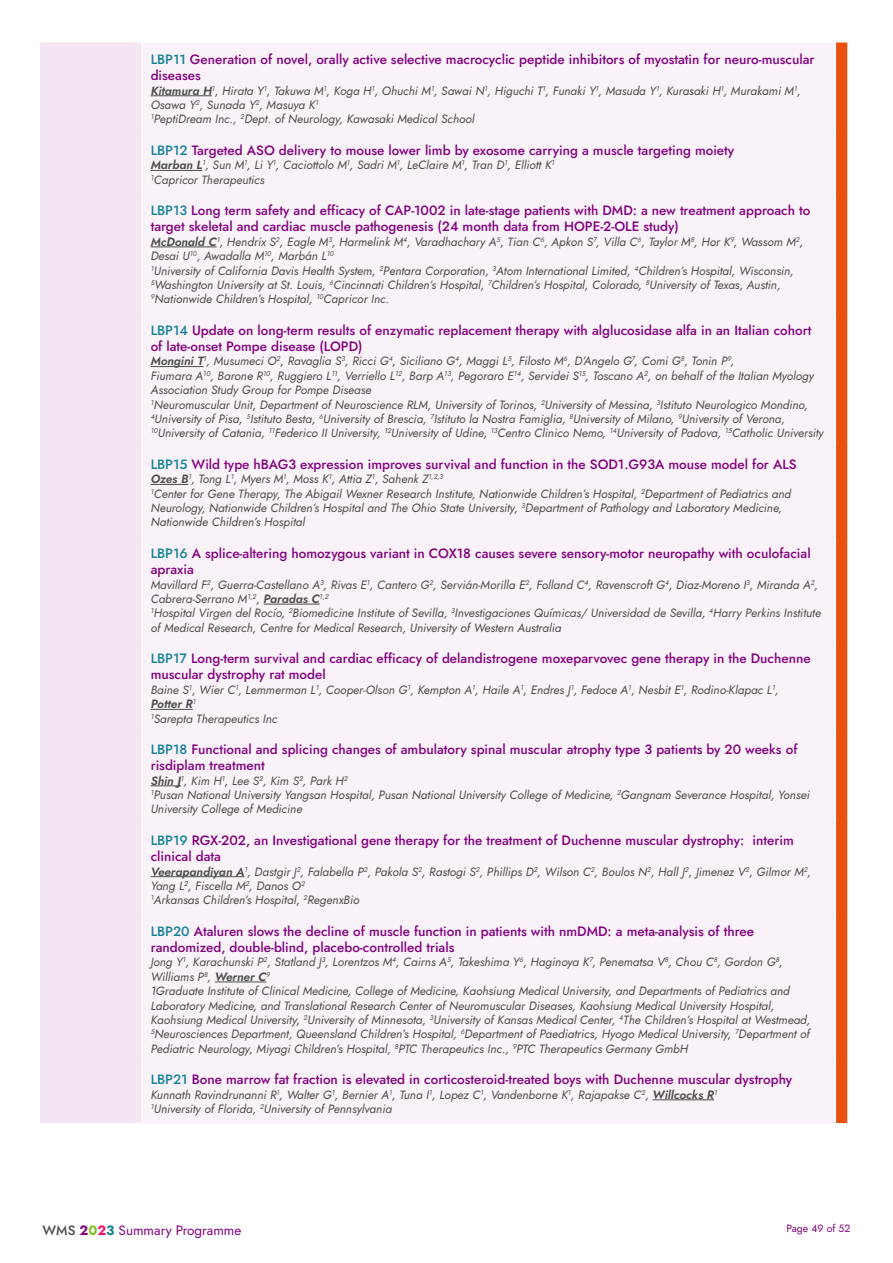
<style>
.page{position:relative;width:893px;height:1263px;background:#fff}
.page>*{position:absolute;margin:0;border:0;box-sizing:border-box;transform-origin:0 0}
.t1{font:500 13.5px/16.2px "Jost";color:#82027e}
.t2{font:13.5px "Jost";color:#82027e}
.t3{font:italic 12px/14.4px "Jost";color:#4d4d4d}
.t4{font:italic 600 12px "Jost";color:#4d4d4d}
.t5{font:10.5px "Jost";color:#82027e}
.s1{color:#16829a}
.s2{font-weight:600}
.s3{font-weight:500;color:#4d4d4d}
.s4{font-weight:700}
.s5{font-weight:700;color:#80c41c}
.s6{font-weight:700;color:#f41168}
.s7{font-weight:700;color:#16829a}
</style>
<div class="page">
<div style="left:40px;top:43px;width:101px;height:1080px;background:#f3e6f2"></div>
<div style="left:143px;top:43px;width:691px;height:1080px;background:#f9f2f9"></div>
<svg style="left:836px;top:43px;width:11px;height:1080px"></svg>
<hr style="left:151px;top:95px;width:61px;height:1px;background:#4d4d4d">
<hr style="left:151px;top:170px;width:51px;height:1px;background:#4d4d4d">
<hr style="left:151px;top:247px;width:66px;height:1px;background:#4d4d4d">
<hr style="left:151px;top:366px;width:53px;height:1px;background:#4d4d4d">
<hr style="left:151px;top:484px;width:37px;height:1px;background:#4d4d4d">
<hr style="left:264px;top:604px;width:56px;height:1px;background:#4d4d4d">
<hr style="left:151px;top:709px;width:42px;height:1px;background:#4d4d4d">
<hr style="left:151px;top:785px;width:30px;height:1px;background:#4d4d4d">
<hr style="left:151px;top:876px;width:93px;height:1px;background:#4d4d4d">
<hr style="left:215px;top:982px;width:51px;height:1px;background:#4d4d4d">
<hr style="left:653px;top:1099px;width:61px;height:1px;background:#4d4d4d">
<p class="t1" style="left:151px;top:51px;width:665px"><span class="s1">LBP11</span> Generation of novel, orally active selective macrocyclic peptide inhibitors of myostatin for neuro-muscular diseases</p>
<p class="t3" style="left:151px;top:83px;width:651px"><span class="s2">Kitamura H</span><sup>1</sup>, Hirata Y<sup>1</sup>, Takuwa M<sup>1</sup>, Koga H<sup>1</sup>, Ohuchi M<sup>1</sup>, Sawai N<sup>1</sup>, Higuchi T<sup>1</sup>, Funaki Y<sup>1</sup>, Masuda Y<sup>1</sup>, Kurasaki H<sup>1</sup>, Murakami M<sup>1</sup>,<br>Osawa Y<sup>2</sup>, Sunada Y<sup>2</sup>, Masuya K<sup>1</sup></p>
<p class="t3" style="left:151px;top:112px;width:325px"><sup>1</sup>PeptiDream Inc., <sup>2</sup>Dept. of Neurology, Kawasaki Medical School</p>
<p class="t1" style="left:151px;top:142px;width:585px"><span class="s1">LBP12</span> Targeted ASO delivery to mouse lower limb by exosome carrying a muscle targeting moiety</p>
<p class="t3" style="left:151px;top:158px;width:405px"><span class="s2">Marban L</span><sup>1</sup>, Sun M<sup>1</sup>, Li Y<sup>1</sup>, Caciottolo M<sup>1</sup>, Sadri M<sup>1</sup>, LeClaire M<sup>1</sup>, Tran D<sup>1</sup>, Elliott K<sup>1</sup></p>
<p class="t3" style="left:151px;top:172px;width:115px"><sup>1</sup>Capricor Therapeutics</p>
<p class="t1" style="left:151px;top:202px;width:661px"><span class="s1">LBP13</span> Long term safety and efficacy of CAP-1002 in late-stage patients with DMD: a new treatment approach to target skeletal and cardiac muscle pathogenesis (24 month data from HOPE-2-OLE study)</p>
<p class="t3" style="left:151px;top:234px;width:654px"><span class="s2">McDonald C</span><sup>1</sup>, Hendrix S<sup>2</sup>, Eagle M<sup>3</sup>, Harmelink M<sup>4</sup>, Varadhachary A<sup>5</sup>, Tian C<sup>6</sup>, Apkon S<sup>7</sup>, Villa C<sup>6</sup>, Taylor M<sup>8</sup>, Hor K<sup>9</sup>, Wassom M<sup>2</sup>,<br>Desai U<sup>10</sup>, Awadalla M<sup>10</sup>, Marbán L<sup>10</sup></p>
<p class="t3" style="left:151px;top:263px;width:645px"><sup>1</sup>University of California Davis Health System, <sup>2</sup>Pentara Corporation, <sup>3</sup>Atom International Limited, <sup>4</sup>Children’s Hospital, Wisconsin,<br><sup>5</sup>Washington University at St. Louis, <sup>6</sup>Cincinnati Children’s Hospital, <sup>7</sup>Children’s Hospital, Colorado, <sup>8</sup>University of Texas, Austin,<br><sup>9</sup>Nationwide Children’s Hospital, <sup>10</sup>Capricor Inc.</p>
<p class="t1" style="left:151px;top:322px;width:662px"><span class="s1">LBP14</span> Update on long-term results of enzymatic replacement therapy with alglucosidase alfa in an Italian cohort of late-onset Pompe disease (LOPD)</p>
<p class="t3" style="left:151px;top:354px;width:585px"><span class="s2">Mongini T</span><sup>1</sup>, Musumeci O<sup>2</sup>, Ravaglia S<sup>3</sup>, Ricci G<sup>4</sup>, Siciliano G<sup>4</sup>, Maggi L<sup>5</sup>, Filosto M<sup>6</sup>, D’Angelo G<sup>7</sup>, Comi G<sup>8</sup>, Tonin P<sup>9</sup>,</p>
<p class="t3" style="left:151px;top:368px;width:665px">Fiumara A<sup>10</sup>, Barone R<sup>10</sup>, Ruggiero L<sup>11</sup>, Verriello L<sup>12</sup>, Barp A<sup>13</sup>, Pegoraro E<sup>14</sup>, Servidei S<sup>15</sup>, Toscano A<sup>2</sup>, on behalf of the Italian Myology<br>Association Study Group for Pompe Disease</p>
<p class="t3" style="left:151px;top:397px;width:675px"><sup>1</sup>Neuromuscular Unit, Department of Neuroscience RLM, University of Torinos, <sup>2</sup>University of Messina, <sup>3</sup>Istituto Neurologico Mondino,<br><sup>4</sup>University of Pisa, <sup>5</sup>Istituto Besta, <sup>6</sup>University of Brescia, <sup>7</sup>Istituto la Nostra Famiglia, <sup>8</sup>University of Milano, <sup>9</sup>University of Verona,<br><sup>10</sup>University of Catania, <sup>11</sup>Federico II University, <sup>12</sup>University of Udine, <sup>13</sup>Centro Clinico Nemo, <sup>14</sup>University of Padova, <sup>15</sup>Catholic University</p>
<p class="t1" style="left:151px;top:456px;width:647px"><span class="s1">LBP15</span> Wild type hBAG3 expression improves survival and function in the SOD1.G93A mouse model for ALS</p>
<p class="t3" style="left:151px;top:472px;width:294px"><span class="s2">Ozes B</span><sup>1</sup>, Tong L<sup>1</sup>, Myers M<sup>1</sup>, Moss K<sup>1</sup>, Attia Z<sup>1</sup>, Sahenk Z<sup>1,2,3</sup></p>
<p class="t3" style="left:151px;top:486px;width:642px"><sup>1</sup>Center for Gene Therapy, The Abigail Wexner Research Institute, Nationwide Children’s Hospital, <sup>2</sup>Department of Pediatrics and<br>Neurology, Nationwide Children’s Hospital and The Ohio State University, <sup>3</sup>Department of Pathology and Laboratory Medicine,<br>Nationwide Children’s Hospital</p>
<p class="t1" style="left:151px;top:545px;width:661px"><span class="s1">LBP16</span> A splice-altering homozygous variant in COX18 causes severe sensory-motor neuropathy with oculofacial apraxia</p>
<p class="t3" style="left:151px;top:577px;width:669px">Mavillard F<sup>2</sup>, Guerra-Castellano A<sup>3</sup>, Rivas E<sup>1</sup>, Cantero G<sup>2</sup>, Servián-Morilla E<sup>2</sup>, Folland C<sup>4</sup>, Ravenscroft G<sup>4</sup>, Diaz-Moreno I<sup>3</sup>, Miranda A<sup>2</sup>,<br>Cabrera-Serrano M<sup>1,2</sup>, <span class="s2">Paradas C</span><sup>1,2</sup></p>
<p class="t3" style="left:151px;top:606px;width:672px"><sup>1</sup>Hospital Virgen del Rocío, <sup>2</sup>Biomedicine Institute of Sevilla, <sup>3</sup>Investigaciones Químicas/ Universidad de Sevilla, <sup>4</sup>Harry Perkins Institute of Medical Research, Centre for Medical Research, University of Western Australia</p>
<p class="t1" style="left:151px;top:650px;width:662px"><span class="s1">LBP17</span> Long-term survival and cardiac efficacy of delandistrogene moxeparvovec gene therapy in the Duchenne muscular dystrophy rat model</p>
<p class="t3" style="left:151px;top:682px;width:629px">Baine S<sup>1</sup>, Wier C<sup>1</sup>, Lemmerman L<sup>1</sup>, Cooper-Olson G<sup>1</sup>, Kempton A<sup>1</sup>, Haile A<sup>1</sup>, Endres J<sup>1</sup>, Fedoce A<sup>1</sup>, Nesbit E<sup>1</sup>, Rodino-Klapac L<sup>1</sup>,</p>
<p class="t4" style="left:151px;top:696px;width:47px">Potter R<sup>1</sup></p>
<p class="t3" style="left:151px;top:711px;width:128px"><sup>1</sup>Sarepta Therapeutics Inc</p>
<p class="t1" style="left:151px;top:741px;width:648px"><span class="s1">LBP18</span> Functional and splicing changes of ambulatory spinal muscular atrophy type 3 patients by 20 weeks of risdiplam treatment</p>
<p class="t3" style="left:151px;top:773px;width:199px"><span class="s2">Shin J</span><sup>1</sup>, Kim H<sup>1</sup>, Lee S<sup>2</sup>, Kim S<sup>2</sup>, Park H<sup>2</sup></p>
<p class="t3" style="left:151px;top:788px;width:661px"><sup>1</sup>Pusan National University Yangsan Hospital, Pusan National University College of Medicine, <sup>2</sup>Gangnam Severance Hospital, Yonsei<br>University College of Medicine</p>
<p class="t1" style="left:151px;top:832px;width:644px"><span class="s1">LBP19</span> RGX-202, an Investigational gene therapy for the treatment of Duchenne muscular dystrophy: interim clinical data</p>
<p class="t3" style="left:151px;top:864px;width:662px"><span class="s2">Veerapandiyan A</span><sup>1</sup>, Dastgir J<sup>2</sup>, Falabella P<sup>2</sup>, Pakola S<sup>2</sup>, Rastogi S<sup>2</sup>, Phillips D<sup>2</sup>, Wilson C<sup>2</sup>, Boulos N<sup>2</sup>, Hall J<sup>2</sup>, Jimenez V<sup>2</sup>, Gilmor M<sup>2</sup>,<br>Yang L<sup>2</sup>, Fiscella M<sup>2</sup>, Danos O<sup>2</sup></p>
<p class="t3" style="left:151px;top:893px;width:210px"><sup>1</sup>Arkansas Children’s Hospital, <sup>2</sup>RegenxBio</p>
<p class="t1" style="left:151px;top:923px;width:605px"><span class="s1">LBP20</span> Ataluren slows the decline of muscle function in patients with nmDMD: a meta-analysis of three randomized, double-blind, placebo-controlled trials</p>
<p class="t3" style="left:151px;top:955px;width:634px">Jong Y<sup>1</sup>, Karachunski P<sup>2</sup>, Statland J<sup>3</sup>, Lorentzos M<sup>4</sup>, Cairns A<sup>5</sup>, Takeshima Y<sup>6</sup>, Haginoya K<sup>7</sup>, Penematsa V<sup>8</sup>, Chou C<sup>8</sup>, Gordon G<sup>8</sup>,<br>Williams P<sup>8</sup>, <span class="s2">Werner C</span><sup>9</sup></p>
<p class="t3" style="left:151px;top:984px;width:661px">1Graduate Institute of Clinical Medicine, College of Medicine, Kaohsiung Medical University, and Departments of Pediatrics and Laboratory Medicine, and Translational Research Center of Neuromuscular Diseases, Kaohsiung Medical University Hospital, Kaohsiung Medical University, <sup>2</sup>University of Minnesota, <sup>3</sup>University of Kansas Medical Center, <sup>4</sup>The Children’s Hospital at Westmead, <sup>5</sup>Neurosciences Department, Queensland Children’s Hospital, <sup>6</sup>Department of Paediatrics, Hyogo Medical University, <sup>7</sup>Department of Pediatric Neurology, Miyagi Children’s Hospital, <sup>8</sup>PTC Therapeutics Inc., <sup>9</sup>PTC Therapeutics Germany GmbH</p>
<p class="t1" style="left:151px;top:1071px;width:643px"><span class="s1">LBP21</span> Bone marrow fat fraction is elevated in corticosteroid-treated boys with Duchenne muscular dystrophy</p>
<p class="t3" style="left:151px;top:1087px;width:568px">Kunnath Ravindrunanni R<sup>1</sup>, Walter G<sup>1</sup>, Bernier A<sup>1</sup>, Tuna I<sup>1</sup>, Lopez C<sup>1</sup>, Vandenborne K<sup>1</sup>, Rajapakse C<sup>2</sup>, <span class="s2">Willcocks R</span><sup>1</sup></p>
<p class="t3" style="left:151px;top:1102px;width:243px"><sup>1</sup>University of Florida, <sup>2</sup>University of Pennsylvania</p>
<p class="t2" style="left:43px;top:1221px;width:200px"><span class="s3">WMS</span> <span class="s4">2</span><span class="s5">0</span><span class="s6">2</span><span class="s7">3</span> Summary Programme</p>
<p class="t5" style="left:786px;top:1221px;width:66px">Page 49 of 52</p>
</div>
